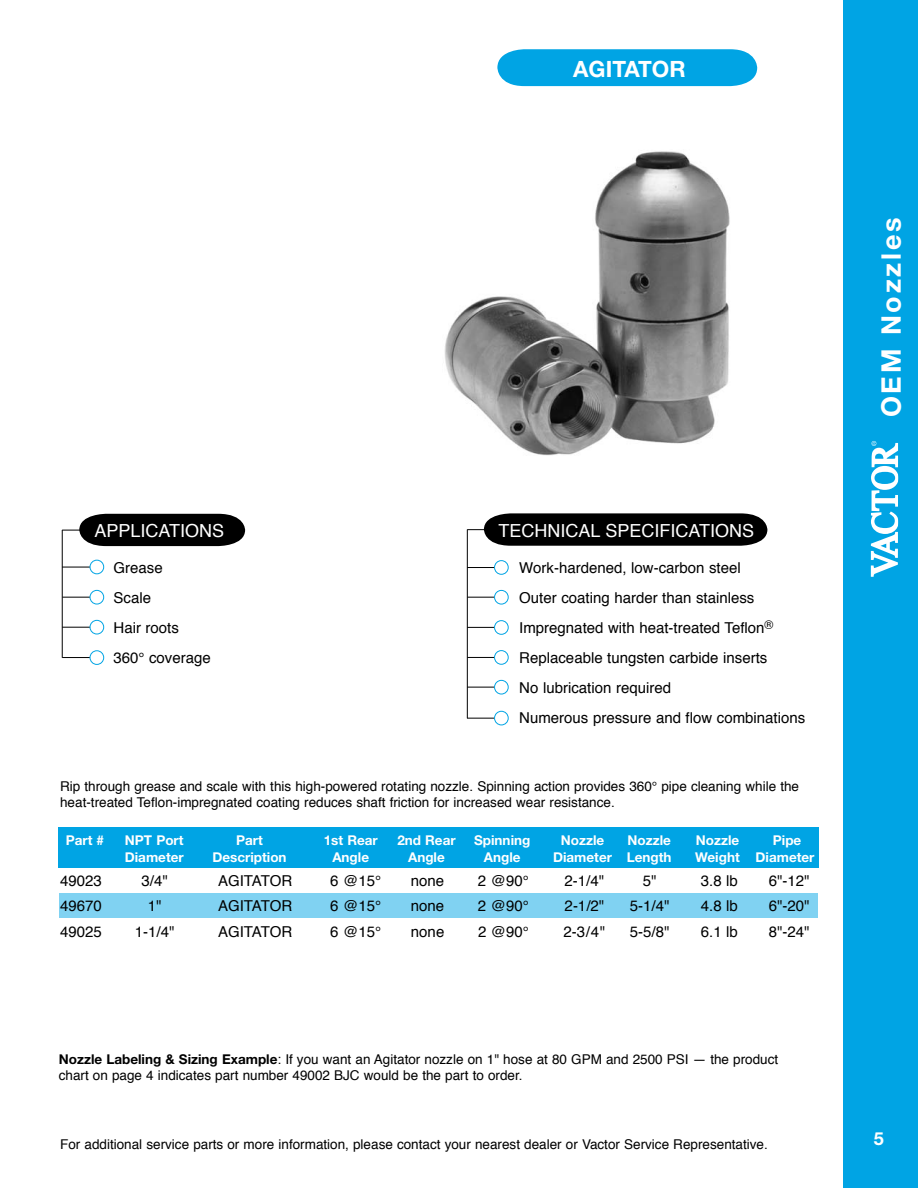
<style>
.page{position:relative;width:918px;height:1188px;background:#fff}
.page>*{position:absolute;margin:0;border:0;box-sizing:border-box;transform-origin:0 0}
.t1{font:700 27px "Helvetica Neue";letter-spacing:.1em;color:#fff}
.t2{font:700 22.5px "Helvetica Neue";color:#fff}
.t3{font:18px "Helvetica";color:#fff}
.t4{font:700 18px "Helvetica Neue";color:#fff}
.t5{font:15px/30px "Helvetica";color:#000}
.t6{font:13.5px/16.2px "Helvetica";color:#000}
.t7{font:700 13.5px "Helvetica Neue";color:#fff}
.s1{font-family:"Helvetica Neue";font-weight:700}
</style>
<div class="page">
<div style="left:843px;top:0;width:75px;height:1188px;background:#00a4e4"></div>
<img style="left:444px;top:151px;width:286px;height:305px">
<svg style="left:497px;top:49px;width:260px;height:37px;background:#0ca8e5"></svg>
<svg style="left:468px;top:513px;width:299px;height:33px;background:#1b1b1b"></svg>
<hr style="left:467px;top:529px;width:1px;height:189px;background:#000">
<svg style="left:468px;top:567px;width:26px;height:1px"></svg>
<svg style="left:467px;top:597px;width:27px;height:1px"></svg>
<div style="left:494px;top:590px;width:14px;height:14px;border:1px solid #00a4e4;border-radius:50%"></div>
<div style="left:494px;top:560px;width:14px;height:14px;border:1px solid #00a4e4;border-radius:50%"></div>
<svg style="left:467px;top:627px;width:27px;height:1px"></svg>
<div style="left:494px;top:620px;width:14px;height:14px;border:1px solid #00a4e4;border-radius:50%"></div>
<svg style="left:467px;top:657px;width:27px;height:1px"></svg>
<div style="left:494px;top:650px;width:14px;height:14px;border:1px solid #00a4e4;border-radius:50%"></div>
<svg style="left:62px;top:514px;width:183px;height:32px;background:#252525"></svg>
<hr style="left:62px;top:530px;width:1px;height:128px;background:#000">
<svg style="left:62px;top:567px;width:28px;height:1px"></svg>
<svg style="left:62px;top:597px;width:28px;height:1px"></svg>
<div style="left:90px;top:590px;width:14px;height:14px;border:1px solid #00a4e4;border-radius:50%"></div>
<div style="left:90px;top:560px;width:14px;height:14px;border:1px solid #00a4e4;border-radius:50%"></div>
<svg style="left:62px;top:627px;width:28px;height:1px"></svg>
<div style="left:90px;top:620px;width:14px;height:14px;border:1px solid #00a4e4;border-radius:50%"></div>
<svg style="left:62px;top:657px;width:28px;height:1px"></svg>
<div style="left:90px;top:651px;width:14px;height:14px;border:1px solid #00a4e4;border-radius:50%"></div>
<svg style="left:467px;top:687px;width:27px;height:1px"></svg>
<div style="left:494px;top:680px;width:14px;height:14px;border:1px solid #00a4e4;border-radius:50%"></div>
<div style="left:59px;top:827px;width:760px;height:41px;background:#00a4e4"></div>
<div style="left:59px;top:893px;width:758px;height:25px;background:#80d2f2"></div>
<svg style="left:467px;top:718px;width:27px;height:1px"></svg>
<div style="left:494px;top:711px;width:14px;height:14px;border:1px solid #00a4e4;border-radius:50%"></div>
<svg style="left:871px;top:441px;width:27px;height:136px"></svg>
<h2 class="t2" style="left:573px;top:55px;width:114px">AGITATOR</h2>
<h3 class="t3" style="left:95px;top:516px;width:131px">APPLICATIONS</h3>
<h3 class="t3" style="left:499px;top:515px;width:257px">TECHNICAL SPECIFICATIONS</h3>
<p class="t5" style="left:114px;top:553px;width:99px">Grease<br>Scale<br>Hair roots<br>360° coverage</p>
<p class="t5" style="left:519px;top:553px;width:287px">Work-hardened, low-carbon steel<br>Outer coating harder than stainless Impregnated with heat-treated Teflon<sup>® </sup>Replaceable tungsten carbide inserts<br>No lubrication required<br>Numerous pressure and flow combinations</p>
<p class="t6" style="left:60px;top:778px;width:740px">Rip through grease and scale with this high-powered rotating nozzle. Spinning action provides 360° pipe cleaning while the heat-treated Teflon-impregnated coating reduces shaft friction for increased wear resistance.</p>
<p class="t7" style="left:66px;top:832px;width:40px">Part #</p>
<p class="t7" style="left:125px;top:832px;width:60px">NPT Port</p>
<p class="t7" style="left:236px;top:832px;width:28px">Part</p>
<p class="t7" style="left:324px;top:832px;width:56px">1st Rear</p>
<p class="t7" style="left:397px;top:832px;width:60px">2nd Rear</p>
<p class="t7" style="left:474px;top:832px;width:58px">Spinning</p>
<p class="t7" style="left:561px;top:832px;width:45px">Nozzle</p>
<p class="t7" style="left:628px;top:832px;width:45px">Nozzle</p>
<p class="t7" style="left:696px;top:832px;width:45px">Nozzle</p>
<p class="t7" style="left:773px;top:832px;width:30px">Pipe</p>
<p class="t7" style="left:125px;top:849px;width:60px">Diameter</p>
<p class="t7" style="left:212px;top:849px;width:76px">Description</p>
<p class="t7" style="left:332px;top:849px;width:38px">Angle</p>
<p class="t7" style="left:408px;top:849px;width:38px">Angle</p>
<p class="t7" style="left:484px;top:849px;width:38px">Angle</p>
<p class="t7" style="left:553px;top:849px;width:120px">Diameter Length</p>
<p class="t7" style="left:695px;top:849px;width:121px">Weight Diameter</p>
<p class="t5" style="left:60px;top:865px;width:43px">49023</p>
<p class="t5" style="left:142px;top:865px;width:28px">3/4"</p>
<p class="t5" style="left:218px;top:865px;width:76px">AGITATOR</p>
<p class="t5" style="left:330px;top:865px;width:52px">6 @15°</p>
<p class="t5" style="left:411px;top:865px;width:35px">none</p>
<p class="t5" style="left:478px;top:865px;width:52px">2 @90°</p>
<p class="t5" style="left:565px;top:865px;width:41px">2-1/4"</p>
<p class="t5" style="left:643px;top:865px;width:15px">5"</p>
<p class="t5" style="left:701px;top:865px;width:39px">3.8 lb</p>
<p class="t5" style="left:769px;top:865px;width:42px">6"-12"</p>
<p class="t5" style="left:60px;top:891px;width:43px">49670</p>
<p class="t5" style="left:148px;top:891px;width:15px">1"</p>
<p class="t5" style="left:218px;top:891px;width:76px">AGITATOR</p>
<p class="t5" style="left:330px;top:891px;width:52px">6 @15°</p>
<p class="t5" style="left:411px;top:891px;width:35px">none</p>
<p class="t5" style="left:478px;top:891px;width:52px">2 @90°</p>
<p class="t5" style="left:565px;top:891px;width:41px">2-1/2"</p>
<p class="t5" style="left:630px;top:891px;width:41px">5-1/4"</p>
<p class="t5" style="left:701px;top:891px;width:39px">4.8 lb</p>
<p class="t5" style="left:769px;top:891px;width:42px">6"-20"</p>
<p class="t5" style="left:60px;top:916px;width:43px">49025</p>
<p class="t5" style="left:135px;top:916px;width:41px">1-1/4"</p>
<p class="t5" style="left:218px;top:916px;width:76px">AGITATOR</p>
<p class="t5" style="left:330px;top:916px;width:52px">6 @15°</p>
<p class="t5" style="left:411px;top:916px;width:35px">none</p>
<p class="t5" style="left:478px;top:916px;width:52px">2 @90°</p>
<p class="t5" style="left:564px;top:916px;width:43px">2-3/4"</p>
<p class="t5" style="left:630px;top:916px;width:41px">5-5/8"</p>
<p class="t5" style="left:701px;top:916px;width:39px">6.1 lb</p>
<p class="t5" style="left:769px;top:916px;width:42px">8"-24"</p>
<p class="t6" style="left:59px;top:1050px;width:721px"><span class="s1">Nozzle Labeling &amp; Sizing Example</span>: If you want an Agitator nozzle on 1" hose at 80 GPM and 2500 PSI — the product chart on page 4 indicates part number 49002 BJC would be the part to order.</p>
<p class="t6" style="left:60px;top:1136px;width:709px">For additional service parts or more information, please contact your nearest dealer or Vactor Service Representative.</p>
<h1 class="t1" style="left:874px;top:417px;width:201px;rotate:-90deg">OEM Nozzles</h1>
<h3 class="t4" style="left:874px;top:1127px;width:12px">5</h3>
</div>
